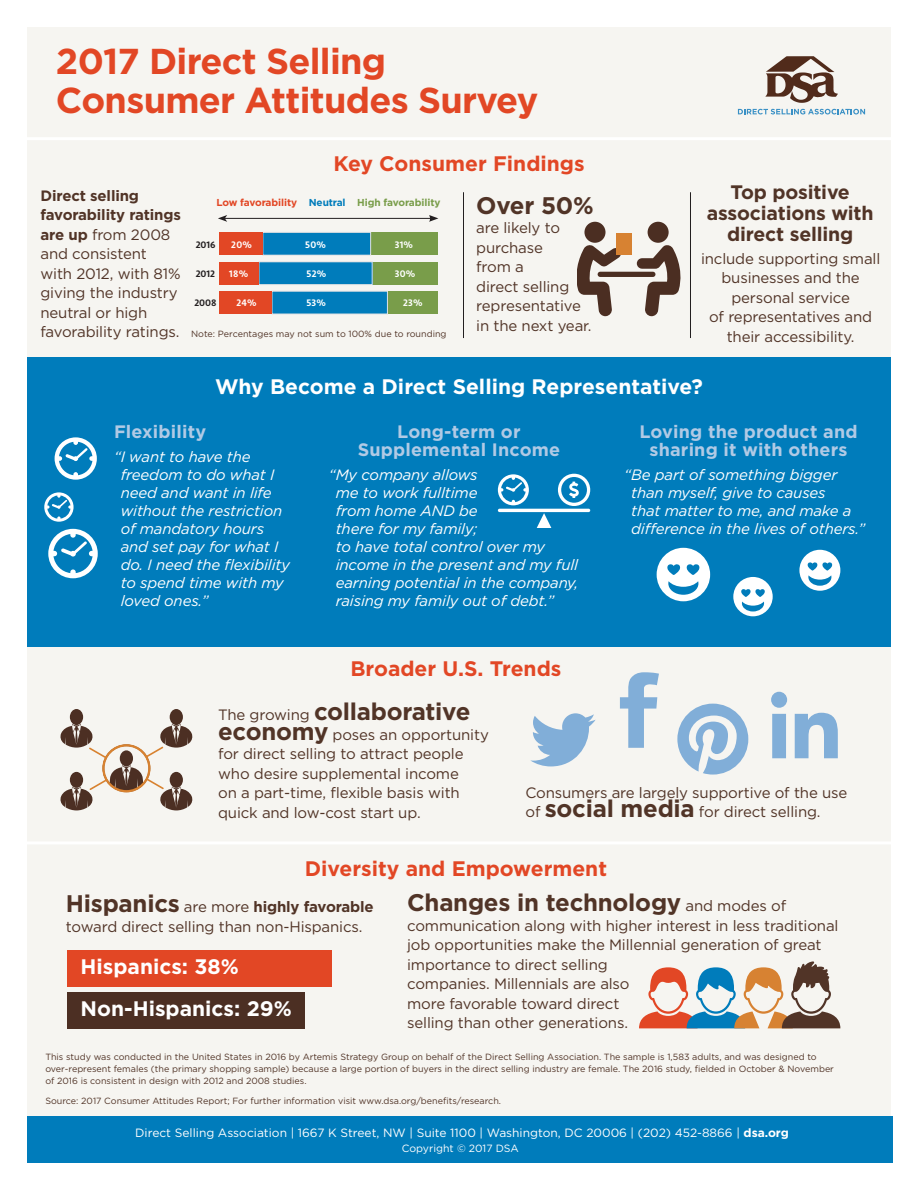
<style>
.page{position:relative;width:918px;height:1188px;background:#fff}
.page>*{position:absolute;margin:0;border:0;box-sizing:border-box;transform-origin:0 0}
.t1{font:700 36px/39px "Gotham";letter-spacing:-.02em;color:#e24725}
.t2{font:700 24px "Gotham";letter-spacing:-.01em;color:#513427}
.t3{font:700 21px/41.7px "Gotham";color:#fff}
.t4{font:700 21px "Gotham";color:#e24725}
.t5{font:700 19.5px/21px "Gotham";letter-spacing:-.01em;color:#513427;text-align:center}
.t6{font:700 18px/18px "Gotham";letter-spacing:.01em;color:#b1cae5;text-align:center}
.t7{font:15px/19.5px "Gotham";letter-spacing:-.01em;color:#513427}
.t8{font:italic 15px/18px "Gotham";letter-spacing:-.01em;color:#fff}
.t9{font:700 15px "Gotham";letter-spacing:-.01em;color:#513427}
.t10{font:12px "Gotham";color:#fff}
.t11{font:10.5px "Gotham";color:#fff}
.t12{font:700 10.05px "Gotham";letter-spacing:-.01em;color:#799d4a}
.t13{font:500 9.75px "Seravek Basic";color:#231f20}
.t14{font:9px/12px "Gotham";color:#513427}
.s1{color:#e24725}
.s2{color:#007cbb}
.s3{font-weight:700}
.s4{font-weight:400;font-size:15px}
.s5{font-weight:700;font-size:24px}
</style>
<div class="page">
<div style="left:27px;top:27px;width:864px;height:1134px;background:#f6f5f1"></div>
<hr style="left:27px;top:137px;width:879px;height:3px;background:#fff">
<hr style="left:22px;top:841px;width:880px;height:3px;background:#fff">
<svg style="left:738px;top:109px;width:127px;height:5px"></svg>
<svg style="left:765px;top:56px;width:73px;height:47px"></svg>
<div style="left:584px;top:222px;width:22px;height:21px;background:#4b2e22;border-radius:50%"></div>
<div style="left:648px;top:222px;width:21px;height:21px;background:#4b2e22;border-radius:50%"></div>
<svg style="left:578px;top:244px;width:43px;height:72px"></svg>
<svg style="left:637px;top:245px;width:43px;height:71px"></svg>
<div style="left:598px;top:272px;width:57px;height:5px;background:#4b2e22;border-radius:3px"></div>
<div style="left:617px;top:233px;width:15px;height:22px;background:#d78232"></div>
<div style="left:28px;top:1117px;width:865px;height:46px;background:#007cbb"></div>
<div style="left:27px;top:357px;width:864px;height:289px;background:#007cbb"></div>
<div style="left:657px;top:548px;width:53px;height:53px;background:#fff;border-radius:50%"></div>
<svg style="left:668px;top:581px;width:30px;height:14px"></svg>
<svg style="left:667px;top:564px;width:33px;height:11px"></svg>
<div style="left:733px;top:577px;width:40px;height:39px;background:#fff;border-radius:50%"></div>
<svg style="left:741px;top:589px;width:24px;height:23px"></svg>
<div style="left:799px;top:550px;width:41px;height:41px;background:#fff;border-radius:50%"></div>
<svg style="left:807px;top:562px;width:26px;height:24px"></svg>
<svg style="left:498px;top:474px;width:31px;height:31px"></svg>
<svg style="left:558px;top:474px;width:32px;height:32px"></svg>
<hr style="left:498px;top:509px;width:92px;height:3px;background:#fff;border-radius:2px">
<svg style="left:537px;top:513px;width:14px;height:15px"></svg>
<svg style="left:55px;top:437px;width:42px;height:43px"></svg>
<svg style="left:44px;top:492px;width:30px;height:30px"></svg>
<svg style="left:48px;top:529px;width:50px;height:49px"></svg>
<svg style="left:620px;top:672px;width:39px;height:76px"></svg>
<svg style="left:530px;top:713px;width:66px;height:53px"></svg>
<svg style="left:677px;top:704px;width:71px;height:71px"></svg>
<svg style="left:771px;top:692px;width:16px;height:66px"></svg>
<svg style="left:795px;top:713px;width:43px;height:45px"></svg>
<div style="left:70px;top:709px;width:13px;height:16px;background:#4c2f23;border-radius:50%"></div>
<div style="left:170px;top:709px;width:13px;height:16px;background:#4c2f23;border-radius:50%"></div>
<svg style="left:60px;top:724px;width:133px;height:86px"></svg>
<div style="left:67px;top:992px;width:238px;height:36px;background:#4c2f23"></div>
<div style="left:67px;top:950px;width:265px;height:36px;background:#e24725"></div>
<svg style="left:639px;top:961px;width:201px;height:67px"></svg>
<div style="left:371px;top:232px;width:66px;height:23px;background:#799d4a"></div>
<div style="left:372px;top:262px;width:66px;height:23px;background:#799d4a"></div>
<div style="left:387px;top:291px;width:51px;height:23px;background:#799d4a"></div>
<div style="left:263px;top:232px;width:108px;height:23px;background:#007cbb"></div>
<div style="left:263px;top:232px;width:108px;height:23px;border:1px solid #e1e2e4"></div>
<div style="left:259px;top:262px;width:113px;height:23px;background:#007cbb"></div>
<div style="left:259px;top:262px;width:113px;height:23px;border:1px solid #e1e2e4"></div>
<div style="left:272px;top:291px;width:115px;height:23px;background:#007cbb"></div>
<div style="left:220px;top:232px;width:43px;height:23px;background:#e24725"></div>
<div style="left:220px;top:262px;width:39px;height:23px;background:#e24725"></div>
<div style="left:220px;top:291px;width:52px;height:23px;background:#e24725"></div>
<hr style="left:225px;top:218px;width:206px;height:1px;background:#231f20">
<svg style="left:218px;top:215px;width:9px;height:7px"></svg>
<svg style="left:429px;top:215px;width:9px;height:7px"></svg>
<hr style="left:463px;top:192px;width:1px;height:146px;background:#231f20">
<hr style="left:690px;top:192px;width:1px;height:146px;background:#231f20">
<h1 class="t1" style="left:56px;top:42px;width:484px">2017 Direct Selling<br>Consumer Attitudes Survey</h1>
<h3 class="t4" style="left:333px;top:150px;width:253px">Key Consumer Findings</h3>
<h2 class="t2" style="left:476px;top:189px;width:119px">Over 50%</h2>
<p class="t7" style="left:476px;top:218px;width:117px">are likely to purchase<br>from a<br>direct selling representative in the next year.</p>
<p class="t9" style="left:40px;top:186px;width:100px">Direct selling</p>
<p class="t12" style="left:216px;top:195px;width:226px"><span class="s1">Low favorability</span> <span class="s2">Neutral</span> High favorability</p>
<p class="t7" style="left:40px;top:205px;width:142px"><span class="s3">favorability ratings are up</span> from 2008 and consistent with 2012, with 81% giving the industry neutral or high favorability ratings.</p>
<p class="t13" style="left:196px;top:239px;width:21px">2016</p>
<p class="t13" style="left:196px;top:268px;width:21px">2012</p>
<p class="t13" style="left:194px;top:297px;width:24px">2008</p>
<p class="t14" style="left:191px;top:328px;width:257px">Note: Percentages may not sum to 100% due to rounding</p>
<h3 class="t5" style="left:707px;top:182px;width:168px">Top positive associations with direct selling</h3>
<p class="t7" style="left:701px;top:248px;width:181px;text-align:center">include supporting small businesses and the personal service<br>of representatives and their accessibility.</p>
<h3 class="t3" style="left:215px;top:365px;width:489px">Why Become a Direct Selling Representative?</h3>
<p class="t6" style="left:114px;top:422px;width:94px">Flexibility</p>
<p class="t8" style="left:121px;top:448px;width:171px;text-indent:-7px">“I want to have the freedom to do what I need and want in life without the restriction of mandatory hours and set pay for what I do. I need the flexibility to spend time with my loved ones.”</p>
<p class="t6" style="left:358px;top:422px;width:204px">Long-term or<br>Supplemental Income</p>
<p class="t8" style="left:336px;top:466px;width:244px;text-indent:-7px">“My company allows<br>me to work fulltime<br>from home AND be<br>there for my family;<br>to have total control over my income in the present and my full earning potential in the company, raising my family out of debt.”</p>
<h3 class="t4" style="left:350px;top:654px;width:212px">Broader U.S. Trends</h3>
<p class="t6" style="left:639px;top:422px;width:220px">Loving the product and sharing it with others</p>
<p class="t8" style="left:631px;top:466px;width:236px;text-indent:-7px">“Be part of something bigger than myself, give to causes<br>that matter to me, and make a difference in the lives of others.”</p>
<h2 class="t2" style="left:218px;top:696px;width:254px"><span class="s4">The growing</span> collaborative</h2>
<p class="t7" style="left:218px;top:724px;width:272px"><span class="s5">economy</span> poses an opportunity for direct selling to attract people who desire supplemental income<br>on a part-time, flexible basis with quick and low-cost start up.</p>
<p class="t7" style="left:525px;top:782px;width:323px">Consumers are largely supportive of the use of <span class="s5">social media</span> for direct selling.</p>
<h3 class="t4" style="left:305px;top:854px;width:304px">Diversity and Empowerment</h3>
<h2 class="t2" style="left:407px;top:887px;width:381px">Changes in technology <span class="s4">and modes of</span></h2>
<p class="t7" style="left:407px;top:916px;width:433px">communication along with higher interest in less traditional job opportunities make the Millennial generation of great importance to direct selling<br>companies. Millennials are also<br>more favorable toward direct<br>selling than other generations.</p>
<p class="t14" style="left:45px;top:1051px;width:790px">This study was conducted in the United States in 2016 by Artemis Strategy Group on behalf of the Direct Selling Association. The sample is 1,583 adults, and was designed to over-represent females (the primary shopping sample) because a large portion of buyers in the direct selling industry are female. The 2016 study, fielded in October &amp; November of 2016 is consistent in design with 2012 and 2008 studies.</p>
<p class="t7" style="left:66px;top:897px;width:309px"><span class="s5">Hispanics</span> are more <span class="s3">highly favorable </span>toward direct selling than non-Hispanics.</p>
<h3 class="t3" style="left:81px;top:946px;width:213px">Hispanics: 38%<br>Non-Hispanics: 29%</h3>
<p class="t14" style="left:45px;top:1095px;width:457px">Source: 2017 Consumer Attitudes Report; For further information visit www.dsa.org/benefits/research.</p>
<p class="t10" style="left:135px;top:1125px;width:655px">Direct Selling Association | 1667 K Street, NW | Suite 1100 | Washington, DC 20006 | (202) 452-8866 | <span class="s3">dsa.org</span></p>
<p class="t11" style="left:402px;top:1142px;width:118px">Copyright © 2017 DSA</p>
</div>
